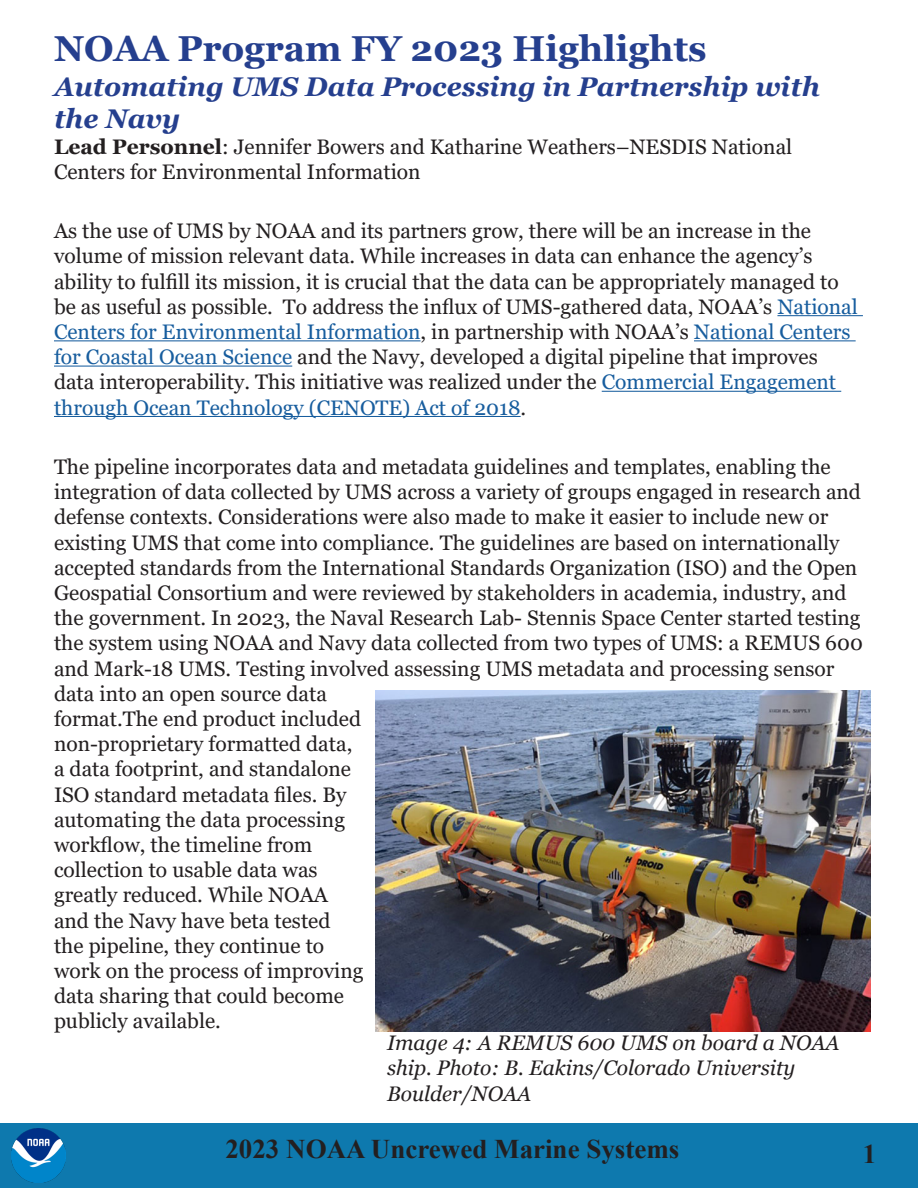
<style>
.page{position:relative;width:918px;height:1188px;background:#fff}
.page>*{position:absolute;margin:0;border:0;box-sizing:border-box;transform-origin:0 0}
.t1{font:700 36px "Georgia";color:#253f8e}
.Sub_header{font:italic 700 27px/32.4px "Georgia";color:#253f8e}
.t2{font:700 27px "Times New Roman";color:#231f20}
.t3{font:21px/25.2px "Georgia";color:#231f20}
.Captions{font:italic 21px/25.2px "Georgia";color:#231f20}
.s1{font-weight:700}
.s2{color:#175d9e}
</style>
<div class="page">
<div style="left:0;top:1123px;width:918px;height:65px;background:#0e79ae"></div>
<img style="left:12px;top:1129px;width:54px;height:54px">
<hr style="left:777px;top:315px;width:86px;height:1px;background:#175d9e">
<hr style="left:54px;top:340px;width:367px;height:1px;background:#175d9e">
<hr style="left:694px;top:340px;width:162px;height:1px;background:#175d9e">
<hr style="left:54px;top:366px;width:238px;height:1px;background:#175d9e">
<hr style="left:602px;top:391px;width:239px;height:1px;background:#175d9e">
<hr style="left:54px;top:416px;width:467px;height:1px;background:#175d9e">
<img style="left:375px;top:690px;width:495px;height:341px">
<p class="t1" style="left:54px;top:26px;width:654px">NOAA Program FY 2023 Highlights</p>
<p class="Sub_header" style="left:54px;top:70px;width:767px">Automating UMS Data Processing in Partnership with the Navy</p>
<p class="t3" style="left:54px;top:134px;width:740px"><span class="s1">Lead Personnel</span>: Jennifer Bowers and Katharine Weathers–NESDIS National<br>Centers for Environmental Information</p>
<p class="t3" style="left:54px;top:219px;width:805px">As the use of UMS by NOAA and its partners grow, there will be an increase in the volume of mission relevant data. While increases in data can enhance the agency’s ability to fulfill its mission, it is crucial that the data can be appropriately managed to be as useful as possible. To address the influx of UMS-gathered data, NOAA’s <span class="s2">National Centers for Environmental Information</span>, in partnership with NOAA’s <span class="s2">National Centers for Coastal Ocean Science</span> and the Navy, developed a digital pipeline that improves data interoperability. This initiative was realized under the <span class="s2">Commercial Engagement through Ocean Technology (CENOTE) Act of 2018</span>.</p>
<p class="t3" style="left:54px;top:455px;width:810px">The pipeline incorporates data and metadata guidelines and templates, enabling the integration of data collected by UMS across a variety of groups engaged in research and defense contexts. Considerations were also made to make it easier to include new or existing UMS that come into compliance. The guidelines are based on internationally accepted standards from the International Standards Organization (ISO) and the Open Geospatial Consortium and were reviewed by stakeholders in academia, industry, and the government. In 2023, the Naval Research Lab- Stennis Space Center started testing the system using NOAA and Navy data collected from two types of UMS: a REMUS 600 and Mark-18 UMS. Testing involved assessing UMS metadata and processing sensor data into an open source data<br>format.The end product included<br>non-proprietary formatted data,<br>a data footprint, and standalone<br>ISO standard metadata files. By<br>automating the data processing<br>workflow, the timeline from<br>collection to usable data was<br>greatly reduced. While NOAA<br>and the Navy have beta tested<br>the pipeline, they continue to<br>work on the process of improving<br>data sharing that could become<br>publicly available.</p>
<p class="Captions" style="left:387px;top:1031px;width:454px">Image 4: A REMUS 600 UMS on board a NOAA ship. Photo: B. Eakins/Colorado University<br>Boulder/NOAA</p>
<p class="t2" style="left:225px;top:1129px;width:455px">2023 NOAA Uncrewed Marine Systems</p>
<p class="t2" style="left:863px;top:1135px;width:15px">1</p>
</div>
